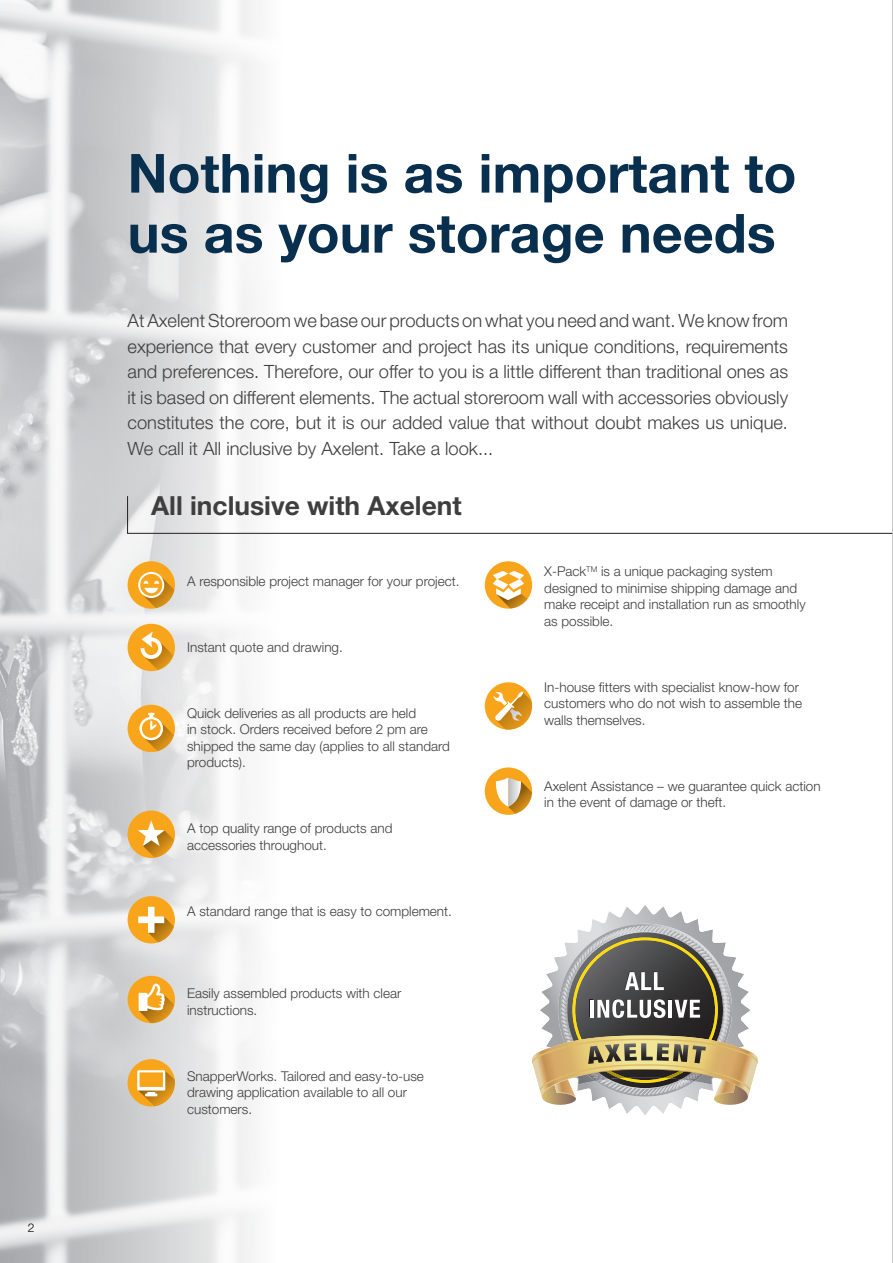
<style>
.page{position:relative;width:893px;height:1263px;background:#fff}
.page>*{position:absolute;margin:0;border:0;box-sizing:border-box;transform-origin:0 0}
.t1{font:700 54px/60px "Helvetica Neue LT Std";color:#092f4f}
.t2{font:700 26.25px "Helvetica Neue LT Std";color:#3e3e3f}
.t3{font:300 18.3px/25.5px "Helvetica Neue LT Std";color:#3e3e3f;text-align:justify}
.t4{font:300 13.5px/16.5px "Helvetica Neue LT Std";color:#3e3e3f}
.t5{font:300 12px "Helvetica Neue LT Std";color:#231f20}
</style>
<div class="page">
<img style="left:0;top:0;width:258px;height:1263px">
<div style="left:128px;top:561px;width:47px;height:48px;background:#f9a51b;border-radius:50%"></div>
<svg style="left:138px;top:572px;width:36px;height:36px"></svg>
<div style="left:485px;top:767px;width:47px;height:48px;background:#f9a51b;border-radius:50%"></div>
<svg style="left:496px;top:777px;width:36px;height:37px"></svg>
<div style="left:128px;top:624px;width:47px;height:47px;background:#f9a51b;border-radius:50%"></div>
<svg style="left:141px;top:632px;width:32px;height:38px"></svg>
<div style="left:128px;top:705px;width:47px;height:47px;background:#f9a51b;border-radius:50%"></div>
<svg style="left:139px;top:713px;width:35px;height:38px"></svg>
<div style="left:128px;top:810px;width:47px;height:48px;background:#f9a51b;border-radius:50%"></div>
<svg style="left:138px;top:820px;width:36px;height:38px"></svg>
<div style="left:128px;top:896px;width:47px;height:47px;background:#f9a51b;border-radius:50%"></div>
<svg style="left:138px;top:907px;width:36px;height:35px"></svg>
<div style="left:128px;top:976px;width:47px;height:47px;background:#f9a51b;border-radius:50%"></div>
<svg style="left:139px;top:984px;width:35px;height:39px"></svg>
<div style="left:128px;top:1059px;width:47px;height:47px;background:#f9a51b;border-radius:50%"></div>
<svg style="left:137px;top:1070px;width:38px;height:36px"></svg>
<div style="left:485px;top:561px;width:47px;height:48px;background:#f9a51b;border-radius:50%"></div>
<svg style="left:493px;top:571px;width:34px;height:37px"></svg>
<div style="left:485px;top:682px;width:47px;height:48px;background:#f9a51b;border-radius:50%"></div>
<svg style="left:493px;top:691px;width:39px;height:39px"></svg>
<svg style="left:127px;top:495px;width:765px;height:39px"></svg>
<svg style="left:532px;top:906px;width:226px;height:209px"></svg>
<hr style="left:892px;top:0;width:1px;height:1263px;background:#939598">
<p class="t5" style="left:28px;top:1220px;width:8px">2</p>
<p class="t1" style="left:128px;top:142px;width:670px">Nothing is as important to us as your storage needs</p>
<p class="t3" style="left:128px;top:307px;width:662px">At Axelent Storeroom we base our products on what you need and want. We know from experience that every customer and project has its unique conditions, requirements and preferences. Therefore, our offer to you is a little different than traditional ones as it is based on different elements. The actual storeroom wall with accessories obviously constitutes the core, but it is our added value that without doubt makes us unique.<br>We call it All inclusive by Axelent. Take a look...</p>
<p class="t2" style="left:151px;top:489px;width:312px">All inclusive with Axelent</p>
<p class="t4" style="left:187px;top:573px;width:274px">A responsible project manager for your project.</p>
<p class="t4" style="left:187px;top:639px;width:157px">Instant quote and drawing.</p>
<p class="t4" style="left:187px;top:705px;width:264px">Quick deliveries as all products are held<br>in stock. Orders received before 2 pm are shipped the same day (applies to all standard products).</p>
<p class="t4" style="left:187px;top:820px;width:207px">A top quality range of products and accessories throughout.</p>
<p class="t4" style="left:187px;top:903px;width:266px">A standard range that is easy to complement.</p>
<p class="t4" style="left:187px;top:985px;width:216px">Easily assembled products with clear instructions.</p>
<p class="t4" style="left:187px;top:1068px;width:238px">SnapperWorks. Tailored and easy-to-use drawing application available to all our customers.</p>
<p class="t4" style="left:544px;top:563px;width:263px">X-Pack<sup>TM</sup> is a unique packaging system designed to minimise shipping damage and make receipt and installation run as smoothly as possible.</p>
<p class="t4" style="left:544px;top:678px;width:259px">In-house fitters with specialist know-how for customers who do not wish to assemble the walls themselves.</p>
<p class="t4" style="left:544px;top:777px;width:278px">Axelent Assistance – we guarantee quick action in the event of damage or theft.</p>
</div>
